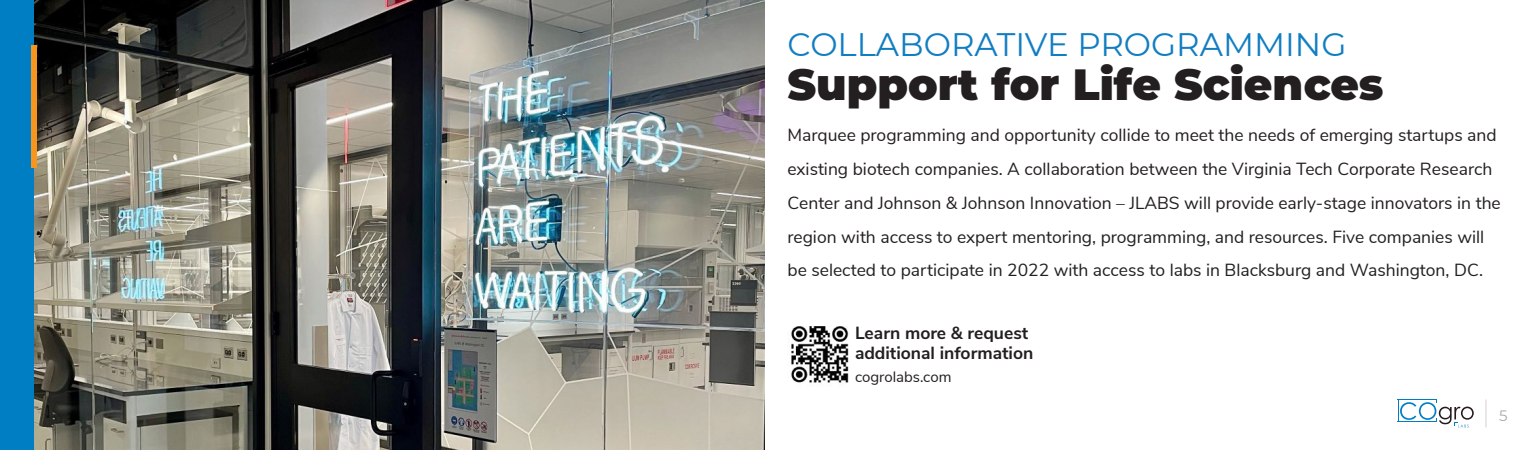
<style>
.page{position:relative;width:1530px;height:450px;background:#fff}
.page>*{position:absolute;margin:0;border:0;box-sizing:border-box;transform-origin:0 0}
.t1{font:900 43.75px "Montserrat";color:#231f20}
.t2{font:32.5px "Montserrat";color:#127ec2}
.t3{font:17.5px/33.8px "Nunito Sans";color:#231f20}
.t4{font:700 17.5px/20px "Nunito Sans";color:#231f20}
.t5{font:15px "Nunito Sans";color:#231f20}
.t6{font:15px "Montserrat";color:#a8a9ad}
</style>
<div class="page">
<svg style="left:1398px;top:399px;width:76px;height:29px"></svg>
<svg style="left:1486px;top:400px;width:1px;height:28px"></svg>
<img style="left:34px;top:0;width:731px;height:450px">
<div style="left:0;top:0;width:34px;height:450px;background:#007ec4"></div>
<div style="left:31px;top:45px;width:6px;height:123px;background:#f7951d"></div>
<img style="left:791px;top:326px;width:58px;height:57px">
<p class="t2" style="left:788px;top:22px;width:561px">COLLABORATIVE PROGRAMMING</p>
<p class="t1" style="left:788px;top:52px;width:598px">Support for Life Sciences</p>
<p class="t3" style="left:788px;top:117px;width:715px">Marquee programming and opportunity collide to meet the needs of emerging startups and existing biotech companies. A collaboration between the Virginia Tech Corporate Research Center and Johnson &amp; Johnson Innovation – JLABS will provide early-stage innovators in the region with access to expert mentoring, programming, and resources. Five companies will be selected to participate in 2022 with access to labs in Blacksburg and Washington, DC.</p>
<p class="t4" style="left:855px;top:322px;width:180px">Learn more &amp; request additional information</p>
<p class="t5" style="left:855px;top:366px;width:98px">cogrolabs.com</p>
<p class="t6" style="left:1499px;top:405px;width:10px">5</p>
</div>
